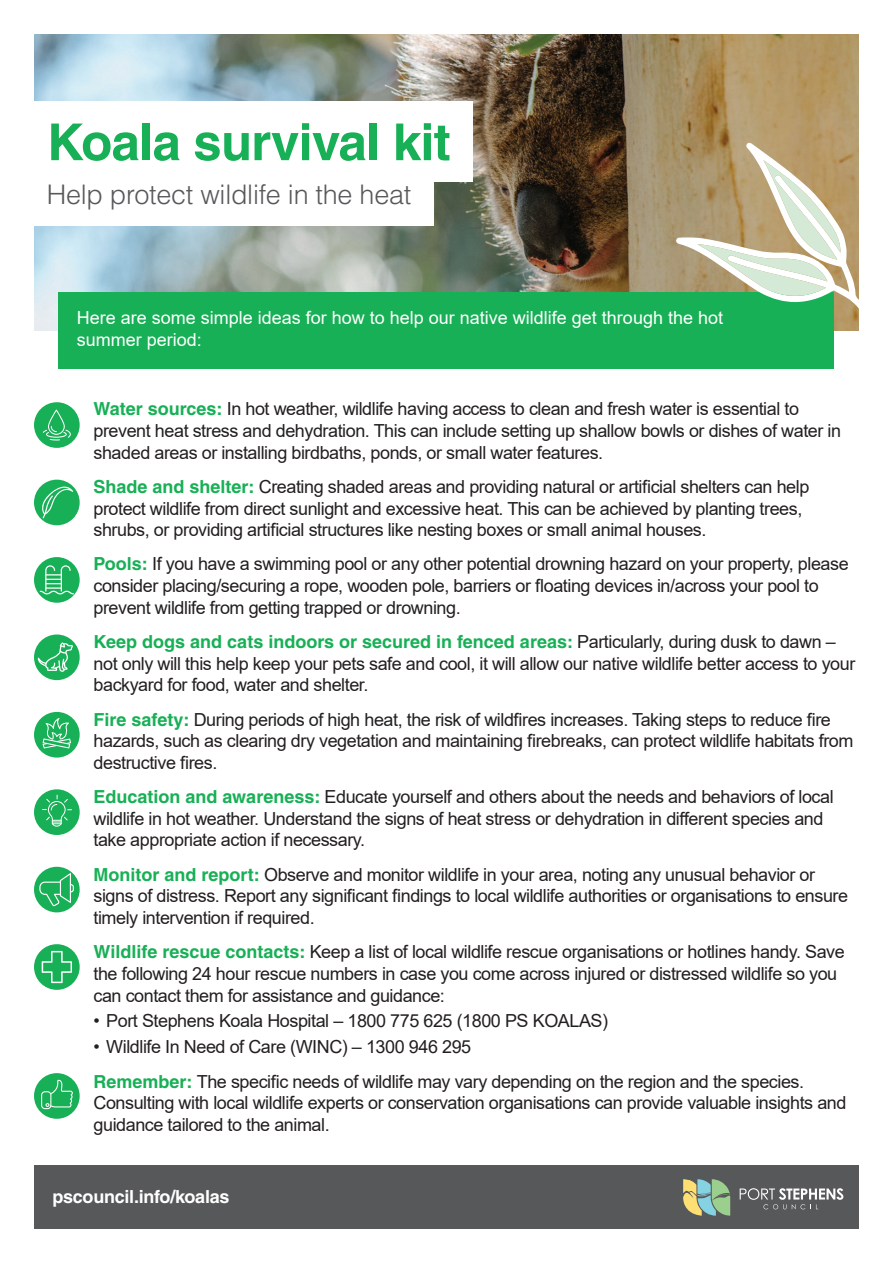
<style>
.page{position:relative;width:893px;height:1263px;background:#fff}
.page>*{position:absolute;margin:0;border:0;box-sizing:border-box;transform-origin:0 0}
.t1{font:700 51px "Helvetica";letter-spacing:-.015em;color:#18b056}
.t2{font:300 27px "Helvetica";letter-spacing:-.01em;color:#57585a}
.t3{font:18px/21.6px "Arial";letter-spacing:-.025em;color:#231f20}
.t4{font:18px/21.6px "Arial";color:#fff}
.t5{font:700 18px "Helvetica";color:#18b056}
.t6{font:700 18px "Helvetica";letter-spacing:-.015em;color:#fff}
.s1{font-family:"Helvetica";font-weight:700;color:#18b056}
.s2{font-family:"Arial";font-weight:400;color:#231f20}
</style>
<div class="page">
<img style="left:34px;top:34px;width:825px;height:296px">
<div style="left:34px;top:1165px;width:825px;height:64px;background:#57585a"></div>
<svg style="left:740px;top:1188px;width:103px;height:21px"></svg>
<svg style="left:683px;top:1179px;width:47px;height:37px"></svg>
<div style="left:0;top:162px;width:433px;height:64px;background:#fff"></div>
<div style="left:0;top:102px;width:473px;height:80px;background:#fff"></div>
<div style="left:34px;top:402px;width:46px;height:46px;background:#18b056;border-radius:50%"></div>
<div style="left:34px;top:480px;width:46px;height:45px;background:#18b056;border-radius:50%"></div>
<div style="left:34px;top:557px;width:46px;height:46px;background:#18b056;border-radius:50%"></div>
<div style="left:34px;top:634px;width:46px;height:46px;background:#18b056;border-radius:50%"></div>
<div style="left:34px;top:712px;width:46px;height:45px;background:#18b056;border-radius:50%"></div>
<div style="left:34px;top:789px;width:46px;height:46px;background:#18b056;border-radius:50%"></div>
<div style="left:34px;top:867px;width:46px;height:45px;background:#18b056;border-radius:50%"></div>
<div style="left:34px;top:944px;width:46px;height:46px;background:#18b056;border-radius:50%"></div>
<div style="left:34px;top:1073px;width:46px;height:46px;background:#18b056;border-radius:50%"></div>
<div style="left:59px;top:292px;width:775px;height:76px;background:#18b056"></div>
<svg style="left:38px;top:642px;width:35px;height:30px"></svg>
<svg style="left:40px;top:565px;width:34px;height:29px"></svg>
<svg style="left:43px;top:409px;width:28px;height:31px"></svg>
<svg style="left:42px;top:795px;width:30px;height:32px"></svg>
<svg style="left:42px;top:951px;width:30px;height:32px"></svg>
<svg style="left:39px;top:873px;width:35px;height:33px"></svg>
<svg style="left:41px;top:1079px;width:32px;height:30px"></svg>
<svg style="left:43px;top:718px;width:28px;height:30px"></svg>
<svg style="left:42px;top:486px;width:31px;height:32px"></svg>
<svg style="left:676px;top:142px;width:183px;height:169px"></svg>
<h1 class="t1" style="left:47px;top:111px;width:405px">Koala survival kit</h1>
<h2 class="t2" style="left:47px;top:177px;width:366px">Help protect wildlife in the heat</h2>
<p class="t4" style="left:77px;top:307px;width:648px">Here are some simple ideas for how to help our native wildlife get through the hot summer period:</p>
<p class="t3" style="left:94px;top:398px;width:749px"><span class="s1">Water sources:</span> In hot weather, wildlife having access to clean and fresh water is essential to prevent heat stress and dehydration. This can include setting up shallow bowls or dishes of water in shaded areas or installing birdbaths, ponds, or small water features.</p>
<p class="t3" style="left:94px;top:476px;width:717px"><span class="s1">Shade and shelter:</span> Creating shaded areas and providing natural or artificial shelters can help protect wildlife from direct sunlight and excessive heat. This can be achieved by planting trees, shrubs, or providing artificial structures like nesting boxes or small animal houses.</p>
<p class="t3" style="left:94px;top:553px;width:757px"><span class="s1">Pools:</span> If you have a swimming pool or any other potential drowning hazard on your property, please consider placing/securing a rope, wooden pole, barriers or floating devices in/across your pool to prevent wildlife from getting trapped or drowning.</p>
<p class="t5" style="left:94px;top:631px;width:744px">Keep dogs and cats indoors or secured in fenced areas: <span class="s2">Particularly, during dusk to dawn –</span></p>
<p class="t3" style="left:94px;top:652px;width:763px">not only will this help keep your pets safe and cool, it will allow our native wildlife better access to your backyard for food, water and shelter.</p>
<p class="t3" style="left:94px;top:708px;width:761px"><span class="s1">Fire safety:</span> During periods of high heat, the risk of wildfires increases. Taking steps to reduce fire hazards, such as clearing dry vegetation and maintaining firebreaks, can protect wildlife habitats from destructive fires.</p>
<p class="t3" style="left:94px;top:786px;width:742px"><span class="s1">Education and awareness:</span> Educate yourself and others about the needs and behaviors of local wildlife in hot weather. Understand the signs of heat stress or dehydration in different species and take appropriate action if necessary.</p>
<p class="t3" style="left:94px;top:863px;width:756px"><span class="s1">Monitor and report:</span> Observe and monitor wildlife in your area, noting any unusual behavior or signs of distress. Report any significant findings to local wildlife authorities or organisations to ensure timely intervention if required.</p>
<p class="t3" style="left:94px;top:941px;width:753px"><span class="s1">Wildlife rescue contacts:</span> Keep a list of local wildlife rescue organisations or hotlines handy. Save the following 24 hour rescue numbers in case you come across injured or distressed wildlife so you can contact them for assistance and guidance:</p>
<p class="t3" style="left:94px;top:1010px;width:516px">• Port Stephens Koala Hospital – 1800 775 625 (1800 PS KOALAS)</p>
<p class="t3" style="left:94px;top:1030px;width:712px;line-height:34.3px">• Wildlife In Need of Care (WINC) – 1300 946 295<br><span class="s1">Remember:</span> The specific needs of wildlife may vary depending on the region and the species.</p>
<p class="t3" style="left:94px;top:1092px;width:754px">Consulting with local wildlife experts or conservation organisations can provide valuable insights and guidance tailored to the animal.</p>
<p class="t6" style="left:52px;top:1186px;width:179px">pscouncil.info/koalas</p>
</div>
